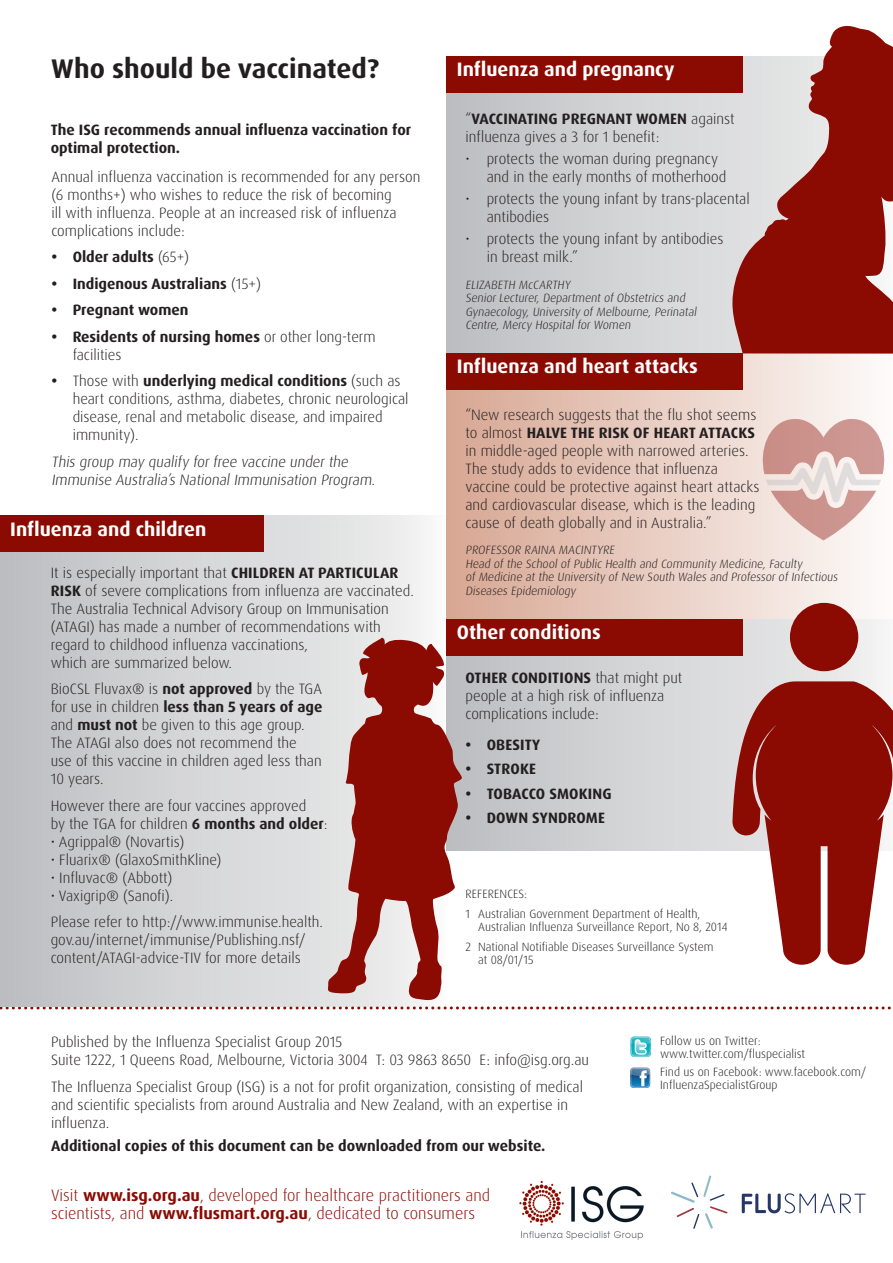
<style>
.page{position:relative;width:893px;height:1263px;background:#fff}
.page>*{position:absolute;margin:0;border:0;box-sizing:border-box;transform-origin:0 0}
.t1{font:700 27px "Dax OT";color:#231f20}
.t2{font:700 19.5px "Dax OT";color:#fff}
.t3{font:300 16.5px/18px "Dax OT";color:#8b0a02}
.t4{font:300 15px/18px "Dax OT";color:#231f20}
.t5{font:700 15px/18px "Dax OT";letter-spacing:.01em;color:#231f20}
.t6{font:300 12px/13.5px "Dax OT";color:#231f20}
.t7{font:300 12px/13.5px "Dax OT";letter-spacing:-.18em;color:#231f20}
.s1{font-weight:300}
.s2{font-weight:700}
</style>
<div class="page">
<svg style="left:446px;top:92px;width:286px;height:262px;background:#cdcdcf"></svg>
<svg style="left:732px;top:26px;width:161px;height:328px;background:#ab5752"></svg>
<img style="left:519px;top:1180px;width:125px;height:60px">
<svg style="left:0;top:1006px;width:891px;height:3px"></svg>
<img style="left:630px;top:1036px;width:20px;height:20px">
<img style="left:630px;top:1067px;width:21px;height:20px">
<div style="left:446px;top:56px;width:297px;height:36px;background:#8b0a02"></div>
<div style="left:446px;top:354px;width:447px;height:265px;background:linear-gradient(to right,#d7a692,#fdfbfa)"></div>
<svg style="left:761px;top:417px;width:125px;height:123px"></svg>
<div style="left:446px;top:354px;width:297px;height:36px;background:#8b0a02"></div>
<div style="left:0;top:516px;width:446px;height:491px;background:linear-gradient(to right,#bdbec1,#f3f3f3)"></div>
<div style="left:0;top:516px;width:263px;height:36px;background:#8b0a02"></div>
<svg style="left:671px;top:1175px;width:57px;height:54px"></svg>
<svg style="left:742px;top:1193px;width:123px;height:20px"></svg>
<div style="left:446px;top:619px;width:447px;height:231px;background:linear-gradient(to right,#bdbdc0,#efeeee)"></div>
<div style="left:790px;top:603px;width:68px;height:68px;background:#8b0a02;border-radius:50%"></div>
<svg style="left:732px;top:681px;width:161px;height:284px;fill:#8b0a02"></svg>
<div style="left:446px;top:619px;width:297px;height:36px;background:#8b0a02"></div>
<svg style="left:327px;top:638px;width:135px;height:363px;background:#b26965"></svg>
<h1 class="t1" style="left:51px;top:51px;width:330px">Who should be vaccinated?</h1>
<p class="t5" style="left:51px;top:121px;width:362px;text-indent:53px">recommends annual influenza vaccination for optimal protection.</p>
<p class="t5" style="left:51px;top:121px;width:36px">The ISG</p>
<p class="t4" style="left:51px;top:168px;width:370px">Annual influenza vaccination is recommended for any person (6 months+) who wishes to reduce the risk of becoming<br>ill with influenza. People at an increased risk of influenza complications include:</p>
<p class="t5" style="left:51px;top:248px;width:139px">• Older adults <span class="s1">(65+)</span></p>
<p class="t5" style="left:51px;top:275px;width:211px">• Indigenous Australians <span class="s1">(15+)</span></p>
<p class="t5" style="left:51px;top:301px;width:139px">• Pregnant women</p>
<p class="t4" style="left:73px;top:328px;width:304px;text-indent:-21px"><span class="s2">• Residents of nursing homes</span> or other long-term facilities</p>
<p class="t4" style="left:73px;top:372px;width:337px;text-indent:-21px"><span class="s2">•</span> Those with <span class="s2">underlying medical conditions</span> (such as heart conditions, asthma, diabetes, chronic neurological disease, renal and metabolic disease, and impaired immunity).</p>
<p class="t4" style="left:51px;top:453px;width:328px">This group may qualify for free vaccine under the<br>Immunise Australia’s National Immunisation Program.</p>
<h2 class="t2" style="left:10px;top:516px;width:198px">Influenza and children</h2>
<p class="t4" style="left:51px;top:564px;width:365px">It is especially important that <span class="s2">children at particular risk</span> of severe complications from influenza are vaccinated.<br>The Australia Technical Advisory Group on Immunisation<br>(ATAG</p>
<p class="t4" style="left:51px;top:618px;width:332px;text-indent:36px">I) has made a number of recommendations with regard to childhood influenza vaccinations,<br>which are summarized below.</p>
<p class="t4" style="left:51px;top:680px;width:273px">BioCSL Fluvax® is <span class="s2">not approved</span> by the TGA for use in children <span class="s2">less than 5 years of age </span>and <span class="s2">must not</span> be given to this age group.<br>The ATAG</p>
<p class="t4" style="left:51px;top:734px;width:272px;text-indent:57px">I also does not recommend the use of this vaccine in children aged less than<br>10 years.</p>
<p class="t4" style="left:51px;top:797px;width:257px">However there are four vaccines approved by the TGA</p>
<p class="t5" style="left:120px;top:815px;width:209px"><span class="s1">for children</span> 6 months and older<span class="s1">:</span></p>
<p class="t4" style="left:51px;top:833px;width:135px">• Agrippal® (Novartis)</p>
<p class="t4" style="left:51px;top:851px;width:172px">• Fluarix® (GlaxoSmithKline)</p>
<p class="t4" style="left:51px;top:869px;width:123px">• Influvac® (Abbott)</p>
<p class="t4" style="left:51px;top:882px;width:274px;line-height:26.5px">• Vaxigrip® (Sanofi).<br>Please refer to http://www.immunise.health.</p>
<p class="t4" style="left:51px;top:931px;width:256px">gov.au/internet/immunise/Publishing.nsf/ content/ATAG</p>
<p class="t4" style="left:132px;top:949px;width:170px">I-advice-TIV for more details</p>
<h2 class="t2" style="left:457px;top:57px;width:219px">Influenza and pregnancy</h2>
<p class="t4" style="left:465px;top:109px;width:271px">“<span class="s2">Vaccinating pregnant women</span> against influenza gives a 3 for 1 benefit:</p>
<p class="t4" style="left:487px;top:150px;width:241px;text-indent:-21px">• protects the woman during pregnancy and in the early months of motherhood</p>
<p class="t4" style="left:487px;top:190px;width:265px;text-indent:-21px">• protects the young infant by trans-placental antibodies</p>
<p class="t4" style="left:487px;top:230px;width:238px;text-indent:-21px">• protects the young infant by antibodies in breast milk.”</p>
<p class="t6" style="left:465px;top:278px;width:235px">Elizabeth McCarthy<br>Senior Lecturer, Department of Obstetrics and Gynaecology, U niversity of Melbourne, Perinatal Centre, Mercy Hospital for Women</p>
<h2 class="t2" style="left:457px;top:354px;width:242px">Influenza and heart attacks</h2>
<p class="t4" style="left:465px;top:406px;width:296px">“New research suggests that the flu shot seems to almost <span class="s2">halve the risk of heart attacks </span>in middle-aged people with narrowed arteries.<br>The study adds to evidence that influenza vaccine could be protective against heart attacks and cardiovascular disease, which is the leading cause of death globally and in Australia.”</p>
<p class="t7" style="left:465px;top:543px;width:376px">Professor Rai na MacIntyre<br>Head of the School of Public Health and Community Medicine, Faculty<br>of Medicine at the U niversity of New South Wales and Professor of Infectious Diseases Epidemiology</p>
<h2 class="t2" style="left:457px;top:620px;width:145px">Other conditions</h2>
<p class="t4" style="left:465px;top:669px;width:218px"><span class="s2">Other conditions</span> that might put people at a high risk of influenza complications include:</p>
<p class="t5" style="left:465px;top:736px;width:76px">• Obesity</p>
<p class="t5" style="left:465px;top:760px;width:72px">• Stroke</p>
<p class="t5" style="left:465px;top:785px;width:148px">• To bacco smoking</p>
<p class="t5" style="left:465px;top:809px;width:141px">• Down syndrome</p>
<p class="t6" style="left:465px;top:884px;width:236px;line-height:20px">References:<br>1 Australian Government Department of Health,</p>
<p class="t6" style="left:465px;top:917px;width:263px;line-height:19.8px;text-indent:13px">Australian Influenza Surveillance Report, No 8, 2014<br>2 National Notifiable Diseases Surveillance System</p>
<p class="t6" style="left:478px;top:953px;width:57px">at 08/01/15</p>
<p class="t4" style="left:51px;top:1033px;width:540px">Published by the Influenza Specialist Group 2015<br>Suite 1222, 1 Queens Road, Melbourne, Victoria 3004 T: 03 9863 8650 E : info@isg.org.au</p>
<p class="t4" style="left:51px;top:1077px;width:534px">The Influenza Specialist Group (ISG) is a not for profit organization, consisting of medical and scientific specialists from around Australia and New Zealand, with an expertise in influenza.</p>
<p class="t5" style="left:51px;top:1137px;width:496px">Additional copies of this document can be downloaded from our website.</p>
<p class="t3" style="left:51px;top:1186px;width:441px">Visit <span class="s2">www.isg.org.au</span>, developed for healthcare practitioners and scientists, and <span class="s2">www.flusmart.org.au</span>, dedicated to consumers</p>
<p class="t6" style="left:660px;top:1034px;width:147px">Follow us on Twitter: www.twitter.com/fluspecialist</p>
<p class="t6" style="left:660px;top:1065px;width:208px">Find us on Facebook: www.facebook.com/<br>InfluenzaSpecialistGroup</p>
</div>
